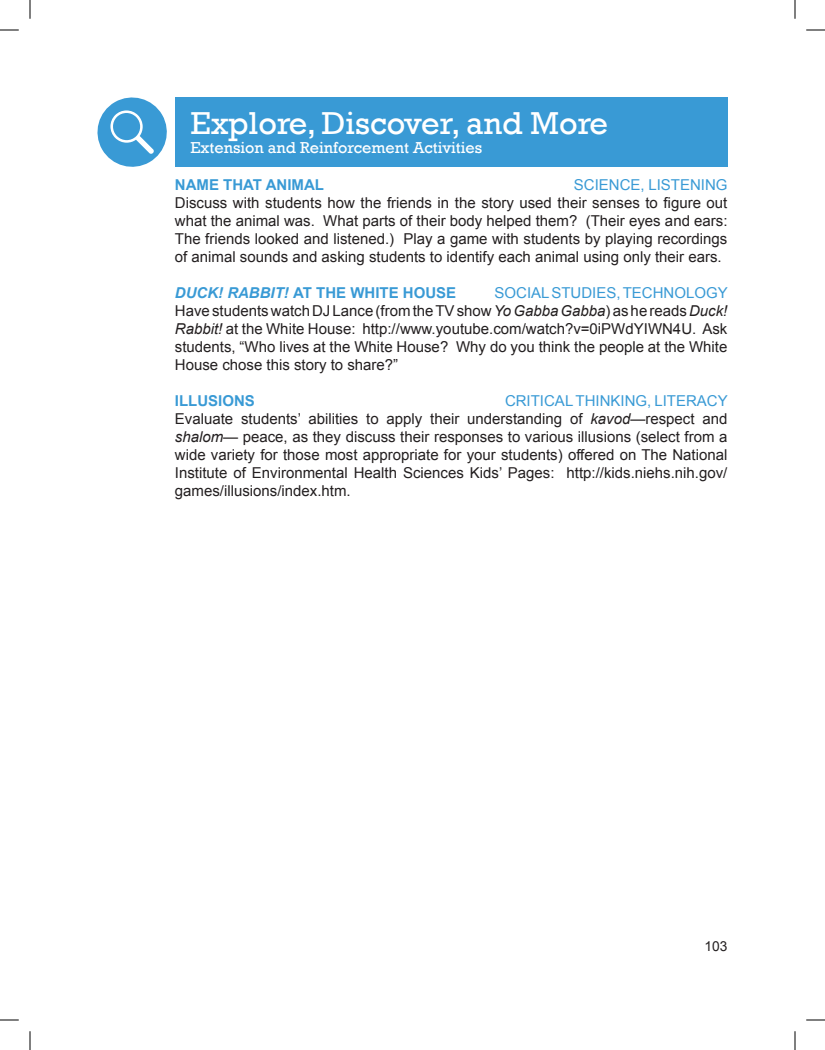
<style>
.page{position:relative;width:825px;height:1050px;background:#fff}
.page>*{position:absolute;margin:0;border:0;box-sizing:border-box;transform-origin:0 0}
.t1{font:32.5px "Rockwell";color:#fff}
.t2{font:16.25px "Rockwell";color:#fff}
.t3{font:15px/18px "Arial";color:#231f20;text-align:justify}
.t4{font:15px "Arial";color:#399ad5}
.t5{font:700 15px "Arial";color:#399ad5}
.t6{font:13.75px "Arial";color:#231f20}
.s1{font-style:italic}
.s2{color:#399ad5}
</style>
<div class="page">
<div style="left:175px;top:98px;width:553px;height:69px;background:#399ad5"></div>
<svg style="left:97px;top:97px;width:70px;height:70px"></svg>
<svg style="left:0;top:29px;width:19px;height:2px"></svg>
<svg style="left:806px;top:29px;width:19px;height:2px"></svg>
<svg style="left:0;top:1019px;width:19px;height:2px"></svg>
<svg style="left:806px;top:1019px;width:19px;height:2px"></svg>
<svg style="left:29px;top:0;width:2px;height:19px"></svg>
<svg style="left:29px;top:1031px;width:2px;height:19px"></svg>
<svg style="left:794px;top:0;width:2px;height:19px"></svg>
<svg style="left:794px;top:1031px;width:2px;height:19px"></svg>
<h1 class="t1" style="left:190px;top:104px;width:419px">Explore, Discover, and More</h1>
<p class="t2" style="left:190px;top:138px;width:293px">Extension and Reinforcement Activities</p>
<p class="t5" style="left:175px;top:175px;width:151px">NAME THAT ANIMAL</p>
<p class="t4" style="left:574px;top:175px;width:21px">Science</p>
<p class="t4" style="left:641px;top:175px;width:26px">, Listening</p>
<p class="t3" style="left:175px;top:194px;width:554px">Discuss with students how the friends in the story used their senses to figure out what the animal was. What parts of their body helped them? (Their eyes and ears:<br>The friends looked and listened.) Play a game with students by playing recordings of animal sounds and asking students to identify each animal using only their ears.</p>
<p class="t5" style="left:175px;top:283px;width:283px"><span class="s1">DUCK! RABBIT!</span> AT THE WHITE HOUSE</p>
<p class="t4" style="left:495px;top:283px;width:31px">Social</p>
<p class="t4" style="left:551px;top:283px;width:40px">Studies</p>
<p class="t4" style="left:616px;top:283px;width:27px">, Techn</p>
<p class="t3" style="left:175px;top:284px;width:554px;text-indent:500px"><span class="s2">ology </span>Have students watch DJ Lance (from the TV show <span class="s1">Yo Gabba Gabba</span>) as he reads <span class="s1">Duck!<br>Rabbit!</span> at the White House: http://www.youtube.com/watch?v=0iPWdYIWN4U . Ask students, “Who lives at the White House? Why do you think the people at the White House chose this story to share?”</p>
<p class="t5" style="left:175px;top:391px;width:80px">ILLUSIONS</p>
<p class="t4" style="left:505px;top:391px;width:20px">Critical</p>
<p class="t4" style="left:576px;top:391px;width:19px">Thinking</p>
<p class="t4" style="left:647px;top:391px;width:26px">, Literac</p>
<p class="t3" style="left:175px;top:392px;width:554px;text-indent:543px"><span class="s2">y </span>Evaluate students’ abilities to apply their understanding of <span class="s1">kavod</span>—respect and <span class="s1">shalom</span>— peace, as they discuss their responses to various illusions (select from a wide variety for those most appropriate for your students) offered on The National Institute of Environmental Health Sciences Kids’ Pages: http://kids.niehs.nih.gov/ games/illusions/index.htm.</p>
<p class="t6" style="left:705px;top:937px;width:24px">103</p>
</div>
